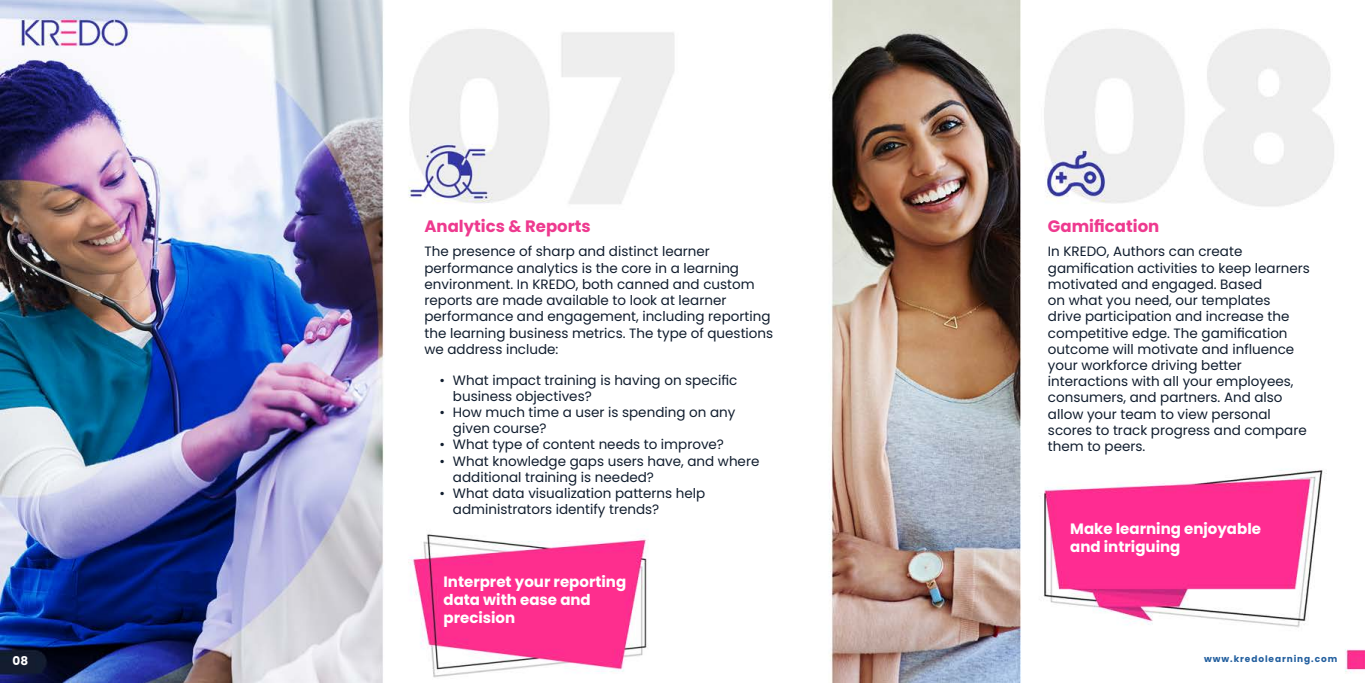
<style>
.page{position:relative;width:1365px;height:683px;background:#fff}
.page>*{position:absolute;margin:0;border:0;box-sizing:border-box;transform-origin:0 0}
.t1{font:700 16.5px "Poppins";color:#ee3a8f}
.t2{font:700 15px/18px "Poppins";color:#fff}
.t3{font:13.5px/16.2px "Poppins";color:#101d2e}
.t4{font:700 12px "Poppins";color:#fff}
.t5{font:700 9px "Poppins";letter-spacing:.1em;color:#215e9e}
</style>
<div class="page">
<img style="left:0;top:0;width:1365px;height:682px">
<p class="t1" style="left:424px;top:216px;width:168px">Analytics &amp; Reports</p>
<p class="t1" style="left:1048px;top:216px;width:113px">Gamification</p>
<p class="t3" style="left:424px;top:244px;width:350px">The presence of sharp and distinct learner performance analytics is the core in a learning environment. In KREDO, both canned and custom reports are made available to look at learner performance and engagement, including reporting the learning business metrics. The type of questions we address include:</p>
<p class="t3" style="left:453px;top:371px;width:286px;text-indent:-14px">• What impact training is having on specific business objectives?</p>
<p class="t3" style="left:453px;top:404px;width:284px;text-indent:-14px">• How much time a user is spending on any given course?</p>
<p class="t3" style="left:439px;top:436px;width:286px">• What type of content needs to improve?</p>
<p class="t3" style="left:453px;top:452px;width:308px;text-indent:-14px">• What knowledge gaps users have, and where additional training is needed?</p>
<p class="t3" style="left:453px;top:485px;width:254px;text-indent:-14px">• What data visualization patterns help administrators identify trends?</p>
<p class="t2" style="left:443px;top:572px;width:184px">Interpret your reporting data with ease and precision</p>
<p class="t3" style="left:1048px;top:244px;width:263px">In KREDO, Authors can create gamification activities to keep learners motivated and engaged. Based<br>on what you need, our templates<br>drive participation and increase the competitive edge. The gamification outcome will motivate and influence your workforce driving better interactions with all your employees, consumers, and partners. And also allow your team to view personal scores to track progress and compare them to peers.</p>
<p class="t2" style="left:1070px;top:519px;width:192px">Make learning enjoyable and intriguing</p>
<p class="t4" style="left:13px;top:653px;width:17px">08</p>
<p class="t5" style="left:1204px;top:654px;width:135px">www.kredolearning.com</p>
</div>
